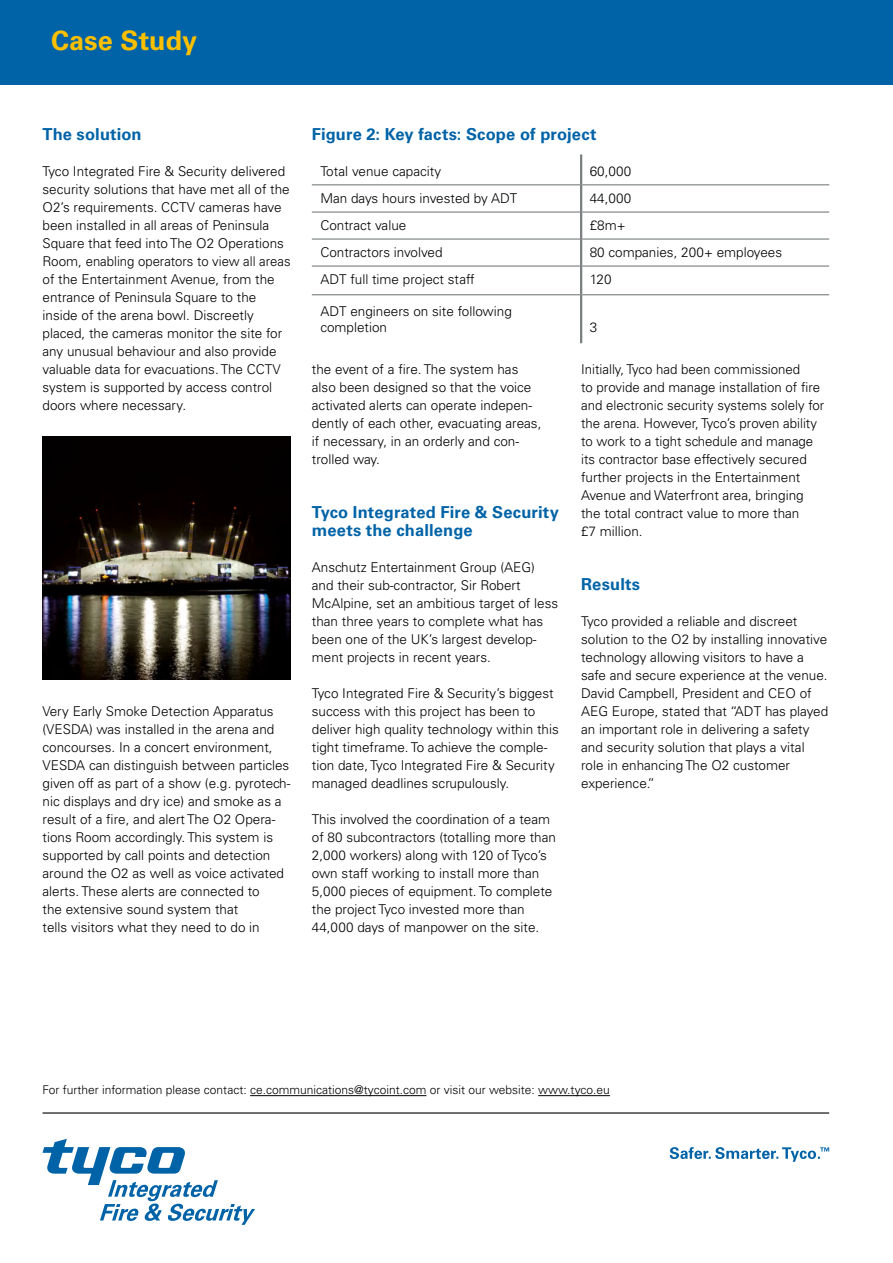
<style>
.page{position:relative;width:893px;height:1263px;background:#fff}
.page>*{position:absolute;margin:0;border:0;box-sizing:border-box;transform-origin:0 0}
.t1{font:700 27px "Univers LT Std";letter-spacing:.005em;color:#fcc000}
.t2{font:700 16.5px/18px "Univers LT Std";letter-spacing:.01em;color:#0063a7}
.t3{font:300 13.5px/18px "Univers LT Std";color:#000}
.t4{font:300 12px "Univers LT Std";color:#000}
</style>
<div class="page">
<div style="left:0;top:0;width:893px;height:85px;background:#0063a7"></div>
<hr style="left:43px;top:1112px;width:786px;height:1px;background:#000">
<svg style="left:670px;top:1147px;width:159px;height:15px"></svg>
<svg style="left:43px;top:1139px;width:212px;height:86px"></svg>
<hr style="left:250px;top:1095px;width:176px;height:1px;background:#000">
<hr style="left:538px;top:1095px;width:72px;height:1px;background:#000">
<img style="left:43px;top:437px;width:248px;height:243px">
<svg style="left:312px;top:155px;width:517px;height:188px"></svg>
<hr style="left:312px;top:184px;width:268px;height:1px;background:#797e7f">
<hr style="left:582px;top:184px;width:247px;height:1px;background:#797e7f">
<hr style="left:312px;top:211px;width:268px;height:2px;background:#797e7f">
<hr style="left:582px;top:211px;width:247px;height:2px;background:#797e7f">
<hr style="left:312px;top:238px;width:268px;height:2px;background:#797e7f">
<hr style="left:582px;top:238px;width:247px;height:2px;background:#797e7f">
<hr style="left:312px;top:265px;width:268px;height:2px;background:#797e7f">
<hr style="left:582px;top:265px;width:247px;height:2px;background:#797e7f">
<hr style="left:312px;top:294px;width:268px;height:1px;background:#797e7f">
<hr style="left:582px;top:294px;width:247px;height:1px;background:#797e7f">
<hr style="left:580px;top:155px;width:2px;height:30px;background:#797e7f">
<hr style="left:580px;top:185px;width:2px;height:27px;background:#797e7f">
<hr style="left:580px;top:212px;width:2px;height:27px;background:#797e7f">
<hr style="left:580px;top:239px;width:2px;height:27px;background:#797e7f">
<hr style="left:580px;top:266px;width:2px;height:29px;background:#797e7f">
<hr style="left:580px;top:295px;width:2px;height:48px;background:#797e7f">
<h1 class="t1" style="left:51px;top:25px;width:148px">Case Study</h1>
<p class="t2" style="left:43px;top:126px;width:101px">The solution</p>
<p class="t3" style="left:43px;top:163px;width:250px">Tyco Integrated Fire &amp; Security delivered security solutions that have met all of the O2’s requirements. CCTV cameras have been installed in all areas of Peninsula Square that feed into The O2 Operations Room, enabling operators to view all areas of the Entertainment Avenue, from the entrance of Peninsula Square to the inside of the arena bowl. Discreetly placed, the cameras monitor the site for any unusual behaviour and also provide valuable data for evacuations. The CCTV system is supported by access control doors where necessary.</p>
<p class="t3" style="left:43px;top:703px;width:250px">Very Early Smoke Detection Apparatus (VESDA) was installed in the arena and concourses. In a concert environment, VESDA can distinguish between particles given off as part of a show (e.g. pyrotech&shy;nic displays and dry ice) and smoke as a result of a fire, and alert The O2 Opera&shy;tions Room accordingly. This system is supported by call points and detection around the O2 as well as voice activated alerts. These alerts are connected to<br>the extensive sound system that<br>tells visitors what they need to do in</p>
<p class="t2" style="left:312px;top:126px;width:286px">Figure 2: Key facts: Scope of project</p>
<p class="t3" style="left:320px;top:163px;width:122px">Total venue capacity</p>
<p class="t3" style="left:590px;top:163px;width:43px">60,000</p>
<p class="t3" style="left:320px;top:190px;width:199px">Man days hours invested by ADT</p>
<p class="t3" style="left:590px;top:190px;width:43px">44,000</p>
<p class="t3" style="left:320px;top:217px;width:87px">Contract value</p>
<p class="t3" style="left:590px;top:217px;width:37px">£8m+</p>
<p class="t3" style="left:320px;top:244px;width:124px">Contractors involved</p>
<p class="t3" style="left:590px;top:244px;width:194px">80 companies, 200+ employees</p>
<p class="t3" style="left:320px;top:271px;width:156px">ADT full time project staff</p>
<p class="t3" style="left:590px;top:271px;width:23px">120</p>
<p class="t3" style="left:320px;top:303px;width:193px;line-height:16.2px">ADT engineers on site following completion</p>
<p class="t3" style="left:590px;top:318px;width:9px">3</p>
<p class="t3" style="left:312px;top:360px;width:231px">the event of a fire. The system has also been designed so that the voice activated alerts can operate indepen&shy;dently of each other, evacuating areas, if necessary, in an orderly and con&shy;trolled way.</p>
<p class="t2" style="left:312px;top:504px;width:249px">Tyco Integrated Fire &amp; Security meets the challenge</p>
<p class="t3" style="left:312px;top:559px;width:248px">Anschutz Entertainment Group (AEG) and their sub-contractor, Sir Robert McAlpine, set an ambitious target of less than three years to complete what has been one of the UK’s largest develop&shy;ment projects in recent years.</p>
<p class="t3" style="left:312px;top:685px;width:248px">Tyco Integrated Fire &amp; Security’s biggest success with this project has been to deliver high quality technology within this tight timeframe. To achieve the comple&shy;tion date, Tyco Integrated Fire &amp; Security managed deadlines scrupulously.</p>
<p class="t3" style="left:312px;top:811px;width:246px">This involved the coordination of a team of 80 subcontractors (totalling more than 2,000 workers) along with 120 of Tyco’s own staff working to install more than 5,000 pieces of equipment. To complete the project Tyco invested more than 44,000 days of manpower on the site.</p>
<p class="t3" style="left:581px;top:361px;width:245px">Initially, Tyco had been commissioned<br>to provide and manage installation of fire and electronic security systems solely for the arena. However, Tyco’s proven ability to work to a tight schedule and manage its contractor base effectively secured further projects in the Entertainment Avenue and Waterfront area, bringing the total contract value to more than<br>£7 million.</p>
<p class="t2" style="left:581px;top:576px;width:60px">Results</p>
<p class="t3" style="left:581px;top:613px;width:249px">Tyco provided a reliable and discreet solution to the O2 by installing innovative technology allowing visitors to have a safe and secure experience at the venue.<br>David Campbell, President and CEO of AEG Europe, stated that “ADT has played an important role in delivering a safety and security solution that plays a vital role in enhancing The O2 customer experience.”</p>
<p class="t4" style="left:43px;top:1083px;width:569px">For further information please contact: ce.communications@tycoint.com or visit our website: www.tyco.eu</p>
</div>
